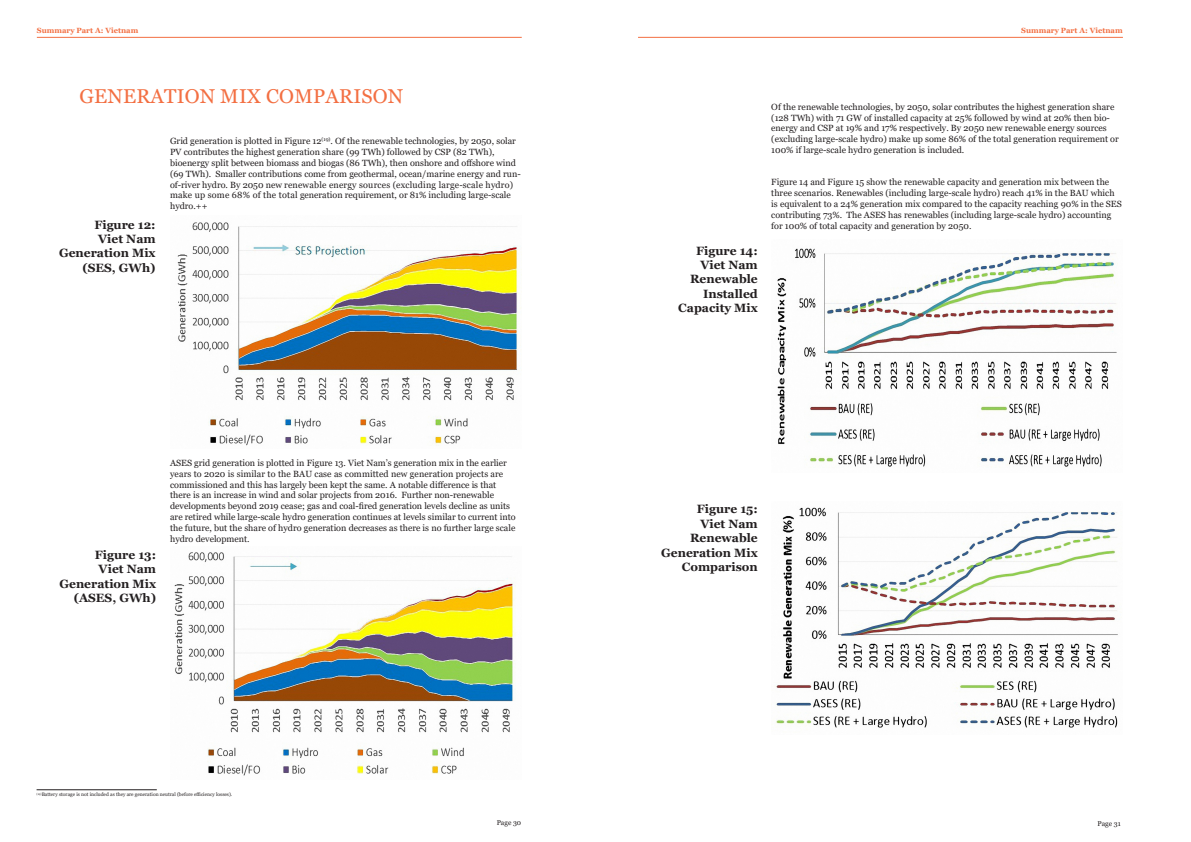
<style>
.page{position:relative;width:1191px;height:842px;background:#fff}
.page>*{position:absolute;margin:0;border:0;box-sizing:border-box;transform-origin:0 0}
.t1{font:20px "Georgia";letter-spacing:.01em;color:#f36f42}
.t2{font:700 12px/14.4px "Georgia";color:#231f20;text-align:right}
.t3{font:9px/10.8px "Georgia";color:#231f20}
.t4{font:700 7.5px "Georgia";color:#f36f42}
.t5{font:7px "Georgia";color:#231f20}
.t6{font:5px "Georgia";color:#231f20}
</style>
<div class="page">
<img style="left:174px;top:552px;width:342px;height:224px">
<hr style="left:37px;top:789px;width:120px;height:1px;background:#231f20">
<img style="left:177px;top:222px;width:345px;height:224px">
<hr style="left:37px;top:37px;width:485px;height:1px;background:#f36f42">
<img style="left:777px;top:248px;width:341px;height:219px">
<img style="left:776px;top:507px;width:342px;height:221px">
<hr style="left:638px;top:37px;width:485px;height:1px;background:#f36f42">
<p class="t4" style="left:37px;top:26px;width:103px">Summary Part A: Vietnam</p>
<p class="t1" style="left:80px;top:84px;width:325px">GENERATION MIX COMPARISON</p>
<p class="t2" style="left:94px;top:217px;width:63px">Figure 12:</p>
<p class="t2" style="left:98px;top:232px;width:59px">Viet Nam</p>
<p class="t2" style="left:59px;top:246px;width:98px">Generation Mix</p>
<p class="t2" style="left:82px;top:260px;width:75px">(SES, GWh)</p>
<p class="t3" style="left:170px;top:136px;width:352px">Grid generation is plotted in Figure 12<sup>(19)</sup>. Of the renewable technologies, by 2050, solar PV contributes the highest generation share (99 TWh) followed by CSP (82 TWh), bioenergy split between biomass and biogas (86 TWh), then onshore and offshore wind (69 TWh). Smaller contributions come from geothermal, ocean/marine energy and run&shy;of-river hydro. By 2050 new renewable energy sources (excluding large-scale hydro) make up some 68% of the total generation requirement, or 81% including large-scale hydro.++</p>
<p class="t2" style="left:95px;top:547px;width:63px">Figure 13:</p>
<p class="t2" style="left:99px;top:562px;width:59px">Viet Nam</p>
<p class="t2" style="left:59px;top:576px;width:98px">Generation Mix (ASES, GWh)</p>
<p class="t3" style="left:170px;top:458px;width:347px">ASES grid generation is plotted in Figure 13. Viet Nam’s generation mix in the earlier years to 2020 is similar to the BAU case as committed new generation projects are commissioned and this has largely been kept the same. A notable difference is that there is an increase in wind and solar projects from 2016. Further non-renewable developments beyond 2019 cease; gas and coal-fired generation levels decline as units are retired while large-scale hydro generation continues at levels similar to current into the future, but the share of hydro generation decreases as there is no further large scale hydro development.</p>
<p class="t6" style="left:37px;top:791px;width:197px"><sup>(19)</sup>Battery storage is not included as they are generation neutral (before efficiency losses).</p>
<p class="t5" style="left:496px;top:819px;width:26px">Page 30</p>
<p class="t4" style="left:1021px;top:26px;width:103px">Summary Part A: Vietnam</p>
<p class="t2" style="left:696px;top:243px;width:63px">Figure 14:</p>
<p class="t2" style="left:700px;top:258px;width:59px">Viet Nam</p>
<p class="t2" style="left:690px;top:272px;width:69px">Renewable</p>
<p class="t2" style="left:703px;top:286px;width:56px">Installed</p>
<p class="t2" style="left:678px;top:301px;width:81px">Capacity Mix</p>
<p class="t3" style="left:771px;top:101px;width:349px">Of the renewable technologies, by 2050, solar contributes the highest generation share (128 TWh) with 71 GW of installed capacity at 25% followed by wind at 20% then bio&shy;energy and CSP at 19% and 17% respectively. By 2050 new renewable energy sources (excluding large-scale hydro) make up some 86% of the total generation requirement or 100% if large-scale hydro generation is included.</p>
<p class="t3" style="left:771px;top:177px;width:352px">Figure 14 and Figure 15 show the renewable capacity and generation mix between the three scenarios. Renewables (including large-scale hydro) reach 41% in the BAU which is equivalent to a 24% generation mix compared to the capacity reaching 90% in the SES contributing 73%. The ASES has renewables (including large-scale hydro) accounting for 100% of total capacity and generation by 2050.</p>
<p class="t2" style="left:697px;top:502px;width:62px">Figure 15:</p>
<p class="t2" style="left:700px;top:516px;width:59px">Viet Nam</p>
<p class="t2" style="left:690px;top:531px;width:69px">Renewable</p>
<p class="t2" style="left:661px;top:545px;width:98px">Generation Mix</p>
<p class="t2" style="left:682px;top:560px;width:78px">Comparison</p>
<p class="t5" style="left:1097px;top:819px;width:25px">Page 31</p>
</div>
